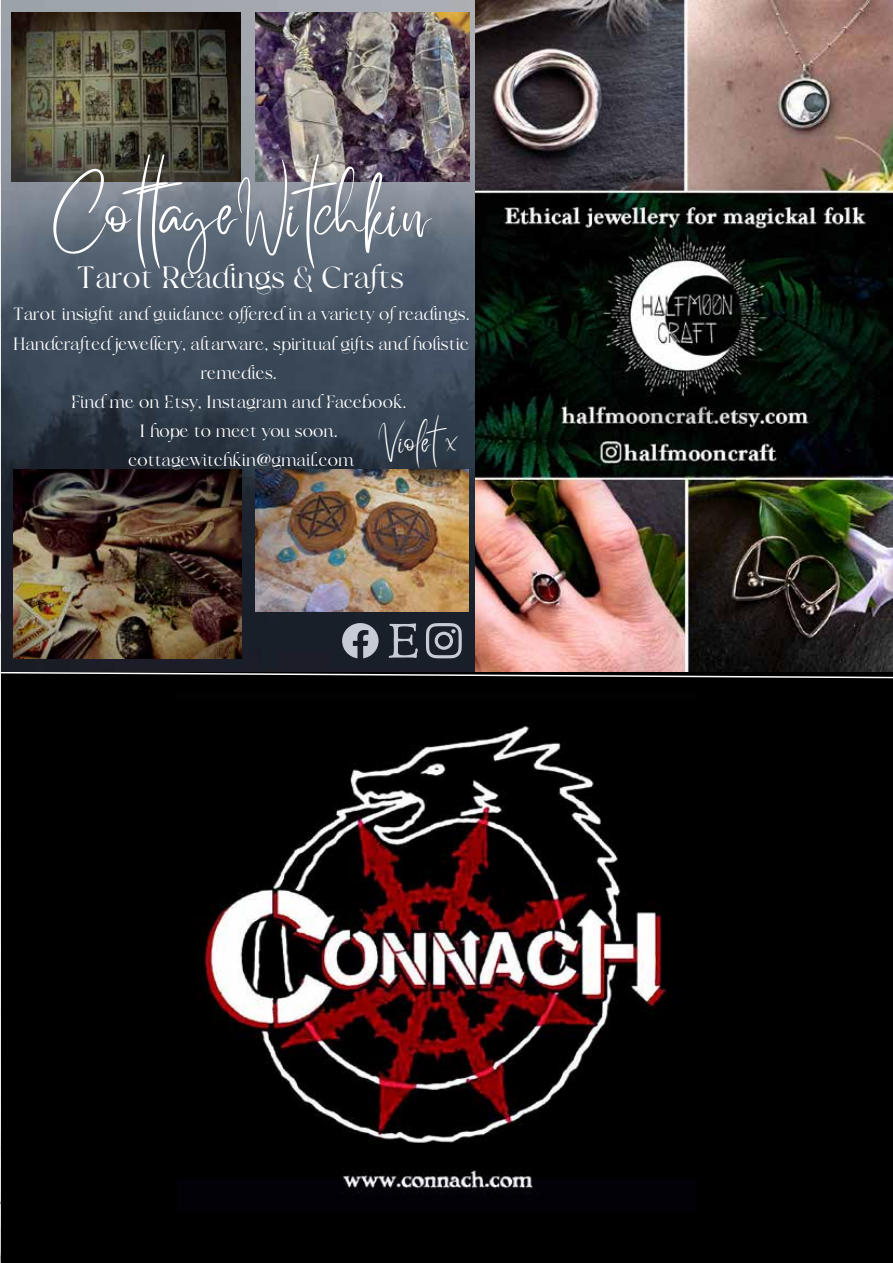
<style>
.page{position:relative;width:893px;height:1263px;background:#fff}
.page>*{position:absolute;margin:0;border:0;box-sizing:border-box;transform-origin:0 0}
.t1{font:55.95px "Better Saturday";color:#fff}
.t2{font:43.95px "Frunchy Serif";color:#fff}
.t3{font:25.35px "Frunchy Serif";color:#fff}
</style>
<div class="page">
<div style="left:1px;top:684px;width:892px;height:579px;background:#000"></div>
<img style="left:177px;top:693px;width:518px;height:518px">
<svg style="left:1px;top:672px;width:892px;height:12px;background:#1f1f1f"></svg>
<img style="left:1px;top:0;width:474px;height:672px">
<img style="left:256px;top:470px;width:213px;height:141px">
<img style="left:255px;top:12px;width:214px;height:170px">
<img style="left:13px;top:470px;width:228px;height:188px">
<svg style="left:426px;top:623px;width:36px;height:35px"></svg>
<svg style="left:342px;top:623px;width:37px;height:35px"></svg>
<svg style="left:388px;top:623px;width:31px;height:35px"></svg>
<img style="left:12px;top:12px;width:229px;height:170px">
<img style="left:475px;top:0;width:418px;height:672px">
<img style="left:0;top:0;width:1px;height:1263px">
<h1 class="t1" style="left:52px;top:202px;width:380px">CottageWitchkin</h1>
<h2 class="t2" style="left:75px;top:258px;width:330px">Tarot Readings &amp; Crafts</h2>
<p class="t3" style="left:12px;top:303px;width:459px">Tarot insight and guidance offered in a variety of readings.</p>
<p class="t3" style="left:13px;top:332px;width:457px">Handcraftedjewellery, altarware, spiritual gifts and holistic</p>
<p class="t3" style="left:201px;top:361px;width:78px">remedies.</p>
<p class="t3" style="left:71px;top:390px;width:337px">Find me on Etsy, Instagram and Facebook.</p>
<p class="t3" style="left:140px;top:420px;width:199px">I hope to meet you soon.</p>
<p class="t3" style="left:128px;top:449px;width:331px">cottagewitchkin@gmail.com <sup>Violetx</sup></p>
</div>
